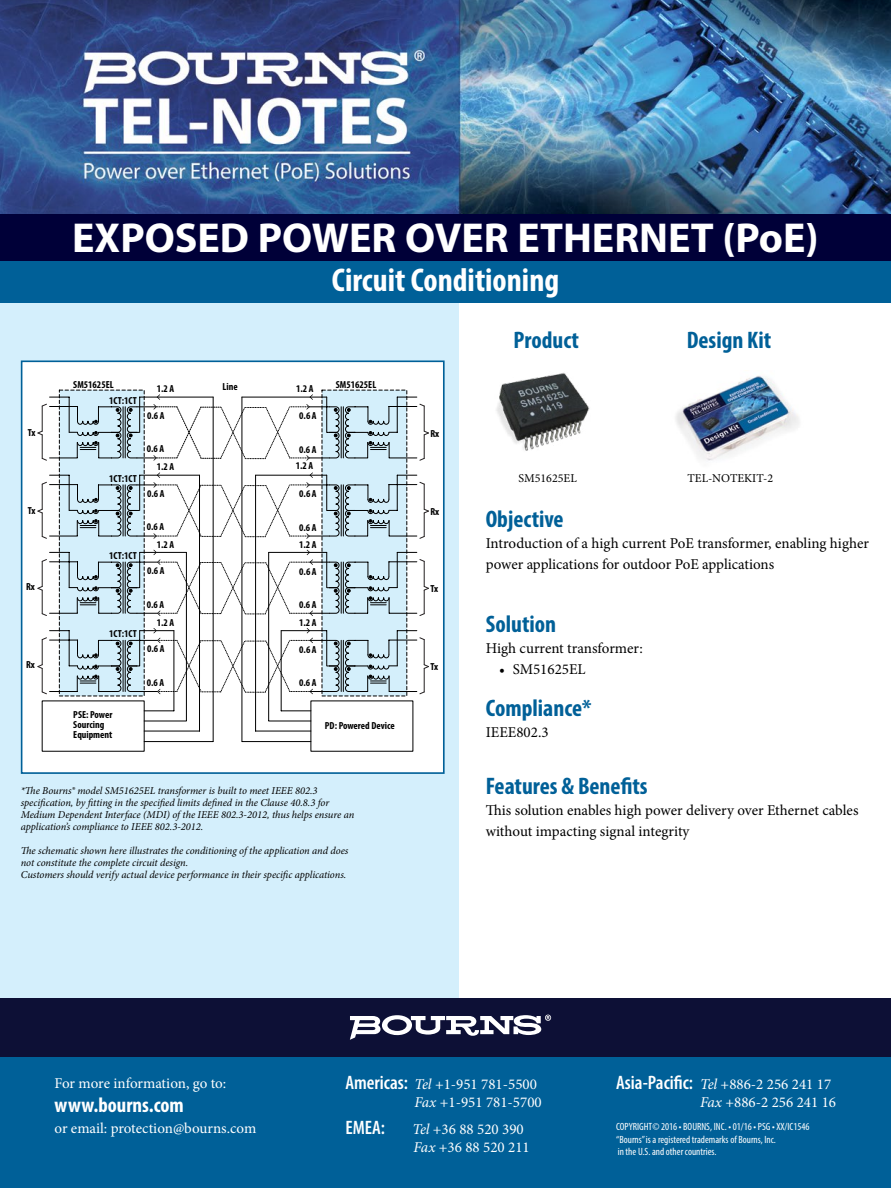
<style>
.page{position:relative;width:891px;height:1188px;background:#fff}
.page>*{position:absolute;margin:0;border:0;box-sizing:border-box;transform-origin:0 0}
.t1{font:700 42px "Myriad Pro";color:#fff}
.t2{font:700 condensed 33px "Myriad Pro";color:#fff}
.t3{font:700 condensed 24px "Myriad Pro";color:#006098}
.t4{font:700 condensed 21px "Myriad Pro";color:#fff}
.t5{font:600 condensed 19.5px "Myriad Pro";color:#fff}
.t6{font:15px/21px "Minion Pro";color:#000}
.t7{font:15px/18px "Minion Pro";color:#fff}
.t8{font:12px "Minion Pro";color:#000}
.t9{font:italic 10.5px/12px "Minion Pro";letter-spacing:-.005em;color:#000}
.t10{font:condensed 10.5px/12.6px "Myriad Pro";color:#fff}
.t11{font:700 condensed 10.2px/10.2px "Myriad Pro";color:#000}
.s1{font-family:"Myriad Pro";font-weight:600;font-stretch:condensed;font-size:19.5px}
.s2{font-style:italic}
</style>
<div class="page">
<div style="left:0;top:285px;width:459px;height:730px;background:#d4effc"></div>
<img style="left:496px;top:372px;width:94px;height:79px">
<img style="left:0;top:0;width:891px;height:215px">
<div style="left:0;top:259px;width:891px;height:44px;background:#006098"></div>
<div style="left:0;top:215px;width:891px;height:46px;background:#000038"></div>
<div style="left:0;top:1056px;width:891px;height:132px;background:#006098"></div>
<div style="left:0;top:998px;width:891px;height:58px;background:#0d1036"></div>
<div style="left:21px;top:360px;width:424px;height:414px;background:#fff;border:2px solid #006098"></div>
<img style="left:675px;top:376px;width:124px;height:85px">
<svg style="left:350px;top:1015px;width:201px;height:25px"></svg>
<div style="left:59px;top:390px;width:86px;height:306px;background:#d4effb"></div>
<svg style="left:80px;top:461px;width:334px;height:291px"></svg>
<svg style="left:37px;top:394px;width:392px;height:67px"></svg>
<hr style="left:242px;top:397px;width:68px;height:1px;background:#000">
<svg style="left:37px;top:472px;width:392px;height:67px"></svg>
<hr style="left:256px;top:475px;width:54px;height:1px;background:#000">
<svg style="left:37px;top:550px;width:392px;height:66px"></svg>
<svg style="left:37px;top:628px;width:392px;height:67px"></svg>
<hr style="left:174px;top:631px;width:1px;height:80px;background:#000">
<hr style="left:144px;top:711px;width:30px;height:1px;background:#000">
<hr style="left:186px;top:552px;width:1px;height:169px;background:#000">
<hr style="left:144px;top:721px;width:42px;height:1px;background:#000">
<hr style="left:199px;top:475px;width:1px;height:256px;background:#000">
<hr style="left:144px;top:731px;width:56px;height:1px;background:#000">
<hr style="left:213px;top:397px;width:1px;height:344px;background:#000">
<hr style="left:144px;top:741px;width:69px;height:1px;background:#000">
<hr style="left:281px;top:631px;width:1px;height:80px;background:#000">
<hr style="left:281px;top:711px;width:30px;height:1px;background:#000">
<hr style="left:268px;top:552px;width:1px;height:169px;background:#000">
<hr style="left:269px;top:721px;width:42px;height:1px;background:#000">
<hr style="left:255px;top:475px;width:1px;height:256px;background:#000">
<hr style="left:256px;top:731px;width:55px;height:1px;background:#000">
<hr style="left:242px;top:397px;width:1px;height:344px;background:#000">
<hr style="left:242px;top:741px;width:69px;height:1px;background:#000">
<h1 class="t1" style="left:72px;top:210px;width:748px">EXPOSED POWER OVER ETHERNET (PoE)</h1>
<h2 class="t2" style="left:332px;top:260px;width:229px">Circuit Conditioning</h2>
<p class="t11" style="left:73px;top:380px;width:42px">SM51625EL</p>
<p class="t11" style="left:336px;top:380px;width:42px">SM51625EL</p>
<p class="t11" style="left:223px;top:381px;width:17px">Line</p>
<p class="t11" style="left:157px;top:384px;width:19px">1.2 A</p>
<p class="t11" style="left:296px;top:384px;width:19px">1.2 A</p>
<p class="t11" style="left:299px;top:411px;width:19px">0.6 A</p>
<p class="t11" style="left:299px;top:444px;width:19px">0.6 A</p>
<p class="t11" style="left:109px;top:395px;width:29px">1CT:1CT</p>
<p class="t11" style="left:147px;top:410px;width:19px">0.6 A</p>
<p class="t11" style="left:147px;top:443px;width:19px">0.6 A</p>
<p class="t11" style="left:28px;top:427px;width:9px">Tx</p>
<p class="t11" style="left:431px;top:428px;width:10px">Rx</p>
<p class="t11" style="left:157px;top:462px;width:19px">1.2 A</p>
<p class="t11" style="left:296px;top:461px;width:19px">1.2 A</p>
<p class="t11" style="left:299px;top:489px;width:19px">0.6 A</p>
<p class="t11" style="left:299px;top:522px;width:19px">0.6 A</p>
<p class="t11" style="left:109px;top:473px;width:29px">1CT:1CT</p>
<p class="t11" style="left:147px;top:488px;width:19px">0.6 A</p>
<p class="t11" style="left:147px;top:522px;width:19px">0.6 A</p>
<p class="t11" style="left:28px;top:505px;width:9px">Tx</p>
<p class="t11" style="left:431px;top:506px;width:10px">Rx</p>
<p class="t11" style="left:157px;top:539px;width:19px">1.2 A</p>
<p class="t11" style="left:299px;top:539px;width:19px">1.2 A</p>
<p class="t11" style="left:299px;top:566px;width:19px">0.6 A</p>
<p class="t11" style="left:299px;top:599px;width:19px">0.6 A</p>
<p class="t11" style="left:109px;top:550px;width:29px">1CT:1CT</p>
<p class="t11" style="left:147px;top:566px;width:19px">0.6 A</p>
<p class="t11" style="left:147px;top:599px;width:19px">0.6 A</p>
<p class="t11" style="left:26px;top:581px;width:10px">Rx</p>
<p class="t11" style="left:431px;top:583px;width:9px">Tx</p>
<p class="t11" style="left:157px;top:617px;width:19px">1.2 A</p>
<p class="t11" style="left:299px;top:617px;width:19px">1.2 A</p>
<p class="t11" style="left:299px;top:644px;width:19px">0.6 A</p>
<p class="t11" style="left:299px;top:677px;width:19px">0.6 A</p>
<p class="t11" style="left:109px;top:629px;width:29px">1CT:1CT</p>
<p class="t11" style="left:147px;top:644px;width:19px">0.6 A</p>
<p class="t11" style="left:147px;top:677px;width:19px">0.6 A</p>
<p class="t11" style="left:26px;top:660px;width:10px">Rx</p>
<p class="t11" style="left:431px;top:662px;width:9px">Tx</p>
<p class="t11" style="left:73px;top:709px;width:41px">PSE: Power<br>Sourcing<br>Equipment</p>
<p class="t11" style="left:325px;top:720px;width:71px">PD: Powered Device</p>
<p class="t9" style="left:21px;top:785px;width:335px">*The Bourns® model SM51625EL transformer is built to meet IEEE 802.3 specification, by fitting in the specified limits defined in the Clause 40.8.3 for Medium Dependent Interface (MDI) of the IEEE 802.3-2012, thus helps ensure an application’s compliance to IEEE 802.3-2012.</p>
<p class="t9" style="left:21px;top:845px;width:329px">The schematic shown here illustrates the conditioning of the application and does not constitute the complete circuit design.<br>Customers should verify actual device performance in their specific applications.</p>
<h3 class="t3" style="left:514px;top:325px;width:67px">Product</h3>
<h3 class="t3" style="left:687px;top:325px;width:86px">Design Kit</h3>
<p class="t8" style="left:518px;top:470px;width:60px">SM51625EL</p>
<p class="t8" style="left:687px;top:470px;width:87px">TEL-NOTEKIT-2</p>
<h3 class="t3" style="left:486px;top:504px;width:79px">Objective</h3>
<h3 class="t6" style="left:486px;top:533px;width:385px">Introduction of a high current PoE transformer, enabling higher power applications for outdoor PoE applications</h3>
<h3 class="t3" style="left:486px;top:609px;width:72px">Solution</h3>
<h3 class="t6" style="left:486px;top:638px;width:159px">High current transformer:</h3>
<h3 class="t6" style="left:499px;top:659px;width:88px">• SM51625EL</h3>
<h3 class="t3" style="left:486px;top:693px;width:107px">Compliance*</h3>
<h3 class="t6" style="left:486px;top:722px;width:64px">IEEE802.3</h3>
<h3 class="t3" style="left:486px;top:771px;width:163px">Features &amp; Benefits</h3>
<h3 class="t6" style="left:486px;top:800px;width:374px">This solution enables high power delivery over Ethernet cables without impacting signal integrity</h3>
<h3 class="t7" style="left:55px;top:1074px;width:173px">For more information, go to:</h3>
<h3 class="t4" style="left:55px;top:1092px;width:131px">www.bourns.com</h3>
<h3 class="t7" style="left:55px;top:1119px;width:203px">or email: protection@bourns.com</h3>
<h3 class="t7" style="left:414px;top:1076px;width:129px;text-indent:-69px"><span class="s1">Americas:</span> <span class="s2">Tel</span> +1-951 781-5500<br><span class="s2">Fax</span> +1-951 781-5700</h3>
<h3 class="t5" style="left:345px;top:1115px;width:41px">EMEA:</h3>
<h3 class="t7" style="left:412px;top:1120px;width:119px"><span class="s2">Tel</span> +36 88 520 390<br><span class="s2">Fax</span> +36 88 520 211</h3>
<h3 class="t7" style="left:700px;top:1076px;width:137px;text-indent:-84px"><span class="s1">Asia-Pacific:</span> <span class="s2">Tel</span> +886-2 256 241 17<br><span class="s2">Fax</span> +886-2 256 241 16</h3>
<p class="t10" style="left:616px;top:1120px;width:195px">COPYRIGHT© 2016 • BOURNS, INC. • 01/16 • PSG • XX/IC1546 “Bourns” is a registered trademarks of Bourns, Inc.<br>in the U.S. and other countries.</p>
</div>
